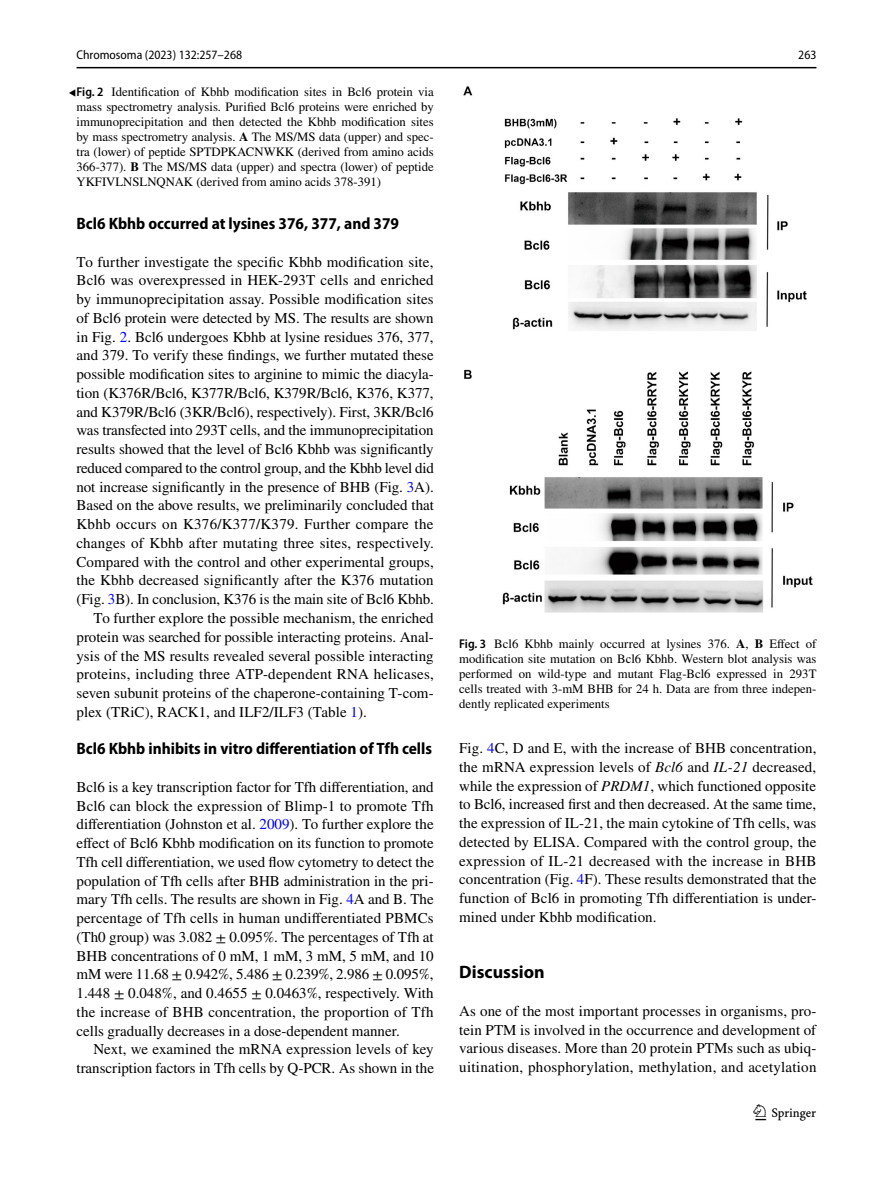
<style>
.page{position:relative;width:893px;height:1187px;background:#fff}
.page>*{position:absolute;margin:0;border:0;box-sizing:border-box;transform-origin:0 0}
.t1{font:22.5px "Springnew Regular 3";color:#000}
.t2{font:700 18px "Myriad Pro";color:#000}
.t3{font:700 semi-condensed 16.5px "Myriad Pro";color:#000}
.t4{font:15px/18.8px "STIX";color:#000;text-align:justify}
.t5{font:12.75px/15px "STIX";color:#000;text-align:justify}
.t6{font:semi-condensed 12.75px "Myriad Pro";color:#000}
.s1{font-family:"STIX Math";font-size:12px}
.s2{font-family:"Myriad Pro";font-weight:600;font-stretch:semi-condensed}
.s3{font-weight:700}
.s4{color:#00f}
.s5{font-style:italic}
</style>
<div class="page">
<hr style="left:77px;top:67px;width:739px;height:1px;background:#000">
<img style="left:463px;top:87px;width:349px;height:525px">
<p class="t6" style="left:77px;top:48px;width:167px">Chromosoma (2023) 132:257–268</p>
<p class="t6" style="left:798px;top:48px;width:20px">263</p>
<p class="t5" style="left:77px;top:85px;width:359px;text-indent:-8px"><span class="s1">◂</span><span class="s2">Fig. 2</span> Identification of Kbhb modification sites in Bcl6 protein via mass spectrometry analysis. Purified Bcl6 proteins were enriched by immunoprecipitation and then detected the Kbhb modification sites by mass spectrometry analysis. <span class="s3">A</span> The MS/MS data (upper) and spec&shy;tra (lower) of peptide SPTDPKACNWKK (derived from amino acids 366-377). <span class="s3">B</span> The MS/MS data (upper) and spectra (lower) of peptide YKFIVLNSLNQNAK (derived from amino acids 378-391)</p>
<p class="t3" style="left:77px;top:214px;width:324px">Bcl6 Kbhb occurred at lysines 376, 377, and 379</p>
<p class="t4" style="left:77px;top:253px;width:358px">To further investigate the specific Kbhb modification site,</p>
<p class="t4" style="left:77px;top:272px;width:359px">Bcl6 was overexpressed in HEK-293T cells and enriched</p>
<p class="t4" style="left:77px;top:290px;width:359px">by immunoprecipitation assay. Possible modification sites</p>
<p class="t4" style="left:77px;top:309px;width:359px">of Bcl6 protein were detected by MS. The results are shown</p>
<p class="t4" style="left:77px;top:328px;width:359px">in Fig. <span class="s4">2</span>. Bcl6 undergoes Kbhb at lysine residues 376, 377,</p>
<p class="t4" style="left:77px;top:347px;width:359px">and 379. To verify these findings, we further mutated these</p>
<p class="t4" style="left:77px;top:365px;width:359px">possible modification sites to arginine to mimic the diacyla-</p>
<p class="t4" style="left:77px;top:384px;width:359px">tion (K376R/Bcl6, K377R/Bcl6, K379R/Bcl6, K376, K377,</p>
<p class="t4" style="left:77px;top:403px;width:359px">and K379R/Bcl6 (3KR/Bcl6), respectively). First, 3KR/Bcl6</p>
<p class="t4" style="left:77px;top:422px;width:359px">was transfected into 293T cells, and the immunoprecipitation</p>
<p class="t4" style="left:77px;top:440px;width:359px">results showed that the level of Bcl6 Kbhb was significantly</p>
<p class="t4" style="left:77px;top:459px;width:359px">reduced compared to the control group, and the Kbhb level did</p>
<p class="t4" style="left:77px;top:478px;width:359px">not increase significantly in the presence of BHB (Fig. <span class="s4">3</span>A).</p>
<p class="t4" style="left:77px;top:497px;width:359px">Based on the above results, we preliminarily concluded that</p>
<p class="t4" style="left:77px;top:515px;width:358px">Kbhb occurs on K376/K377/K379. Further compare the</p>
<p class="t4" style="left:77px;top:534px;width:359px">changes of Kbhb after mutating three sites, respectively.</p>
<p class="t4" style="left:77px;top:553px;width:359px">Compared with the control and other experimental groups,</p>
<p class="t4" style="left:77px;top:572px;width:359px">the Kbhb decreased significantly after the K376 mutation</p>
<p class="t4" style="left:77px;top:590px;width:359px">(Fig. <span class="s4">3</span>B). In conclusion, K376 is the main site of Bcl6 Kbhb.</p>
<p class="t4" style="left:94px;top:609px;width:342px">To further explore the possible mechanism, the enriched</p>
<p class="t4" style="left:77px;top:628px;width:359px">protein was searched for possible interacting proteins. Anal-</p>
<p class="t4" style="left:77px;top:647px;width:359px">ysis of the MS results revealed several possible interacting</p>
<p class="t4" style="left:77px;top:665px;width:359px">proteins, including three ATP-dependent RNA helicases,</p>
<p class="t4" style="left:77px;top:684px;width:359px">seven subunit proteins of the chaperone-containing T-com-</p>
<p class="t4" style="left:77px;top:703px;width:292px">plex (TRiC), RACK1, and ILF2/ILF3 (Table <span class="s4">1</span>).</p>
<p class="t3" style="left:77px;top:739px;width:357px">Bcl6 Kbhb inhibits in vitro differentiation of Tfh cells</p>
<p class="t4" style="left:77px;top:778px;width:359px">Bcl6 is a key transcription factor for Tfh differentiation, and Bcl6 can block the expression of Blimp-1 to promote Tfh differentiation (Johnston et al. <span class="s4">2009</span>). To further explore the effect of Bcl6 Kbhb modification on its function to promote Tfh cell differentiation, we used flow cytometry to detect the population of Tfh cells after BHB administration in the pri&shy;mary Tfh cells. The results are shown in Fig. <span class="s4">4</span>A and B. The percentage of Tfh cells in human undifferentiated PBMCs (Th0 group) was 3.082 ± 0.095%. The percentages of Tfh at BHB concentrations of 0 mM, 1 mM, 3 mM, 5 mM, and 10 mM were 11.68 ± 0.942%, 5.486 ± 0.239%, 2.986 ± 0.095%, 1.448 ± 0.048%, and 0.4655 ± 0.0463%, respectively. With the increase of BHB concentration, the proportion of Tfh cells gradually decreases in a dose-dependent manner.</p>
<p class="t4" style="left:77px;top:1040px;width:359px;text-align:right">Next, we examined the mRNA expression levels of key transcription factors in Tfh cells by Q-PCR. As shown in the</p>
<p class="t5" style="left:459px;top:637px;width:359px"><span class="s2">Fig. 3</span> Bcl6 Kbhb mainly occurred at lysines 376. <span class="s3">A</span>, <span class="s3">B</span> Effect of modification site mutation on Bcl6 Kbhb. Western blot analysis was performed on wild-type and mutant Flag-Bcl6 expressed in 293T cells treated with 3-mM BHB for 24 h. Data are from three indepen&shy;dently replicated experiments</p>
<p class="t4" style="left:459px;top:739px;width:359px">Fig. <span class="s4">4</span>C, D and E, with the increase of BHB concentration, the mRNA expression levels of <span class="s5">Bcl6</span> and <span class="s5">IL-21</span> decreased, while the expression of <span class="s5">PRDM1</span>, which functioned opposite to Bcl6, increased first and then decreased. At the same time, the expression of IL-21, the main cytokine of Tfh cells, was detected by ELISA. Compared with the control group, the expression of IL-21 decreased with the increase in BHB concentration (Fig. <span class="s4">4</span>F). These results demonstrated that the function of Bcl6 in promoting Tfh differentiation is under&shy;mined under Kbhb modification.</p>
<p class="t2" style="left:459px;top:960px;width:87px">Discussion</p>
<p class="t4" style="left:459px;top:1002px;width:359px">As one of the most important processes in organisms, pro&shy;tein PTM is involved in the occurrence and development of various diseases. More than 20 protein PTMs such as ubiq&shy;uitination, phosphorylation, methylation, and acetylation</p>
<h1 class="t1" style="left:755px;top:1104px;width:62px">1 3</h1>
</div>
